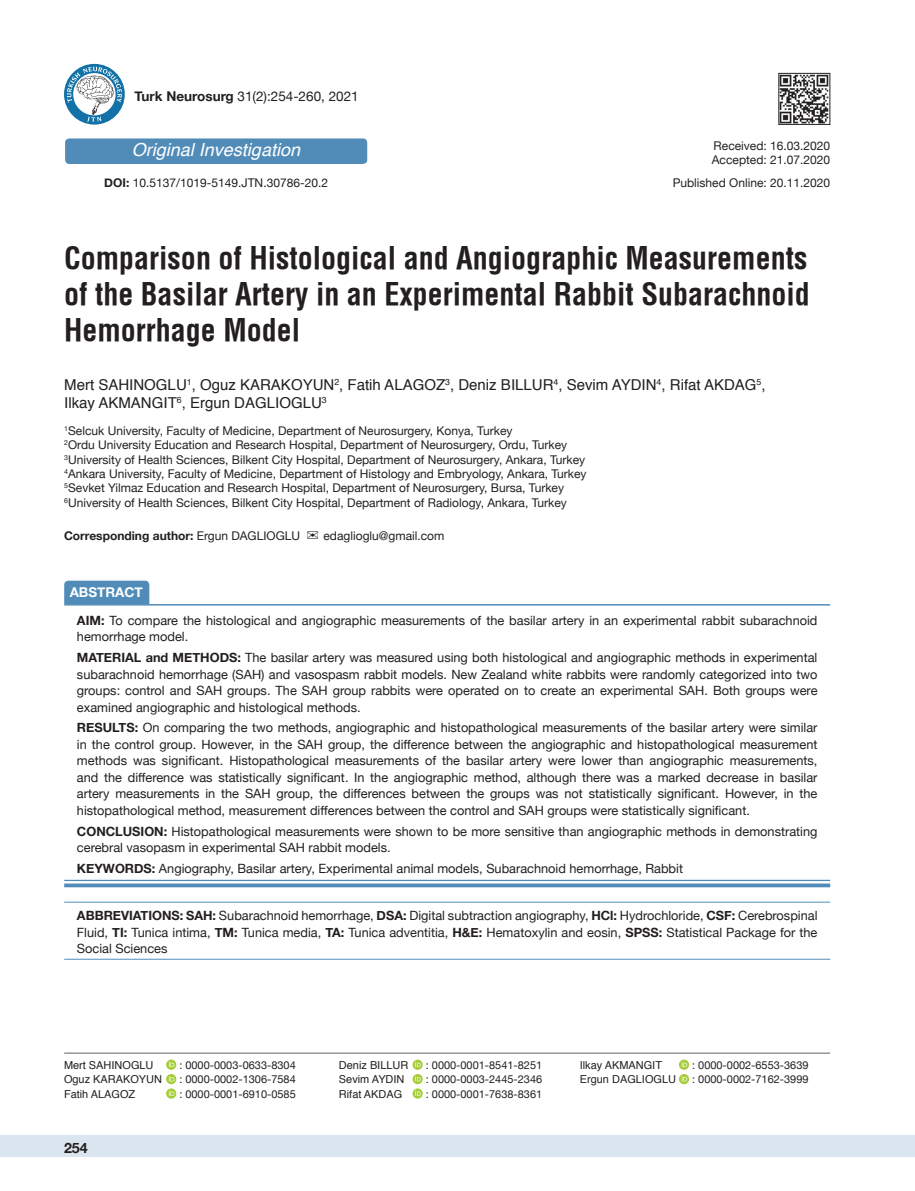
<style>
.page{position:relative;width:915px;height:1191px;background:#fff}
.page>*{position:absolute;margin:0;border:0;box-sizing:border-box;transform-origin:0 0}
.t1{font:700 30px/36px "Helvetica Condens";color:#231f20;text-align:justify}
.t2{font:italic 18px "Helvetica";color:#fff}
.t3{font:15px/18px "Helvetica";color:#231f20}
.t4{font:700 14.25px "Helvetica Neue";color:#231f20}
.t5{font:13.5px "Helvetica Neue";color:#231f20}
.t6{font:700 13.5px "Helvetica Neue";color:#fff}
.t7{font:12.75px/16.5px "Helvetica Neue";color:#231f20;text-align:justify}
.t8{font:12px/14.4px "Helvetica Neue";color:#231f20}
.t9{font:700 12px "Helvetica Neue";color:#231f20}
.t10{font:10.95px "Helvetica Neue";color:#231f20}
.t11{font:10.95px "Helvetica";color:#231f20}
.s1{font-weight:700}
.s2{font-weight:400}
</style>
<div class="page">
<div style="left:0;top:1135px;width:914px;height:22px;background:#dbe5f0"></div>
<hr style="left:64px;top:1052px;width:765px;height:1px;background:#636366">
<div style="left:64px;top:580px;width:85px;height:24px;background:#518cb9"></div>
<hr style="left:64px;top:604px;width:766px;height:1px;background:#518cb9">
<hr style="left:64px;top:879px;width:766px;height:2px;background:#518cb9">
<svg style="left:64px;top:883px;width:766px;height:4px;background:#689bc2"></svg>
<hr style="left:64px;top:901px;width:766px;height:1px;background:#518cb9">
<hr style="left:64px;top:958px;width:766px;height:1px;background:#518cb9">
<img style="left:780px;top:75px;width:47px;height:48px">
<div style="left:778px;top:73px;width:51px;height:52px;border:1px solid #231f20"></div>
<svg style="left:678px;top:1059px;width:11px;height:10px"></svg>
<svg style="left:681px;top:1061px;width:6px;height:6px"></svg>
<svg style="left:678px;top:1074px;width:11px;height:10px"></svg>
<svg style="left:681px;top:1075px;width:6px;height:6px"></svg>
<svg style="left:166px;top:1059px;width:10px;height:10px"></svg>
<svg style="left:169px;top:1061px;width:5px;height:6px"></svg>
<svg style="left:166px;top:1074px;width:10px;height:10px"></svg>
<svg style="left:169px;top:1075px;width:5px;height:6px"></svg>
<svg style="left:166px;top:1088px;width:10px;height:10px"></svg>
<svg style="left:169px;top:1090px;width:5px;height:5px"></svg>
<svg style="left:412px;top:1059px;width:10px;height:10px"></svg>
<svg style="left:415px;top:1061px;width:5px;height:6px"></svg>
<svg style="left:412px;top:1074px;width:10px;height:10px"></svg>
<svg style="left:415px;top:1075px;width:5px;height:6px"></svg>
<svg style="left:412px;top:1088px;width:10px;height:10px"></svg>
<svg style="left:415px;top:1090px;width:5px;height:5px"></svg>
<svg style="left:64px;top:64px;width:61px;height:61px"></svg>
<svg style="left:67px;top:67px;width:55px;height:55px"></svg>
<div style="left:65px;top:138px;width:302px;height:26px;background:#518cb9;border-radius:4px"></div>
<p class="t5" style="left:134px;top:86px;width:225px"><span class="s1">Turk Neurosurg</span> 31(2):254-260, 2021</p>
<h2 class="t2" style="left:132px;top:136px;width:170px">Original Investigation</h2>
<p class="t8" style="left:104px;top:177px;width:225px"><span class="s1">DOI:</span> 10.5137/1019-5149.JTN.30786-20.2</p>
<p class="t8" style="left:711px;top:139px;width:120px">Received: 16.03.2020<br>Accepted: 21.07.2020</p>
<p class="t8" style="left:672px;top:176px;width:159px">Published Online: 20.11.2020</p>
<h1 class="t1" style="left:64px;top:240px;width:747px">Comparison of Histological and Angiographic Measurements of the Basilar Artery in an Experimental Rabbit Subarachnoid Hemorrhage Model</h1>
<p class="t3" style="left:64px;top:376px;width:702px">Mert SAHINOGLU<sup>1</sup>, Oguz KARAKOYUN<sup>2</sup>, Fatih ALAGOZ<sup>3</sup>, Deniz BILLUR<sup>4</sup>, Sevim AYDIN<sup>4</sup>, Rifat AKDAG<sup>5</sup>,<br>Ilkay AKMANGIT<sup>6</sup>, Ergun DAGLIOGLU<sup>3</sup></p>
<p class="t8" style="left:64px;top:424px;width:523px"><sup>1</sup>Selcuk University, Faculty of Medicine, Department of Neurosurgery, Konya, Turkey<br><sup>2</sup>Ordu University Education and Research Hospital, Department of Neurosurgery, Ordu, Turkey <sup>3</sup>University of Health Sciences, Bilkent City Hospital, Department of Neurosurgery, Ankara, Turkey <sup>4</sup>Ankara University, Faculty of Medicine, Department of Histology and Embryology, Ankara, Turkey <sup>5</sup>Sevket Yilmaz Education and Research Hospital, Department of Neurosurgery, Bursa, Turkey <sup>6</sup>University of Health Sciences, Bilkent City Hospital, Department of Radiology, Ankara, Turkey</p>
<p class="t9" style="left:64px;top:526px;width:237px">Corresponding author: <span class="s2">Ergun DAGLIOGLU</span></p>
<p class="t8" style="left:323px;top:529px;width:122px">edaglioglu@gmail.com</p>
<p class="t6" style="left:70px;top:582px;width:75px">ABSTRACT</p>
<p class="t7" style="left:77px;top:613px;width:741px"><span class="s1">AIM:</span> To compare the histological and angiographic measurements of the basilar artery in an experimental rabbit subarachnoid hemorrhage model.</p>
<p class="t7" style="left:77px;top:650px;width:741px"><span class="s1">MATERIAL and METHODS:</span> The basilar artery was measured using both histological and angiographic methods in experimental subarachnoid hemorrhage (SAH) and vasospasm rabbit models. New Zealand white rabbits were randomly categorized into two groups: control and SAH groups. The SAH group rabbits were operated on to create an experimental SAH. Both groups were examined angiographic and histological methods.</p>
<p class="t7" style="left:77px;top:720px;width:741px"><span class="s1">RESULTS:</span> On comparing the two methods, angiographic and histopathological measurements of the basilar artery were similar in the control group. However, in the SAH group, the difference between the angiographic and histopathological measurement methods was significant. Histopathological measurements of the basilar artery were lower than angiographic measurements, and the difference was statistically significant. In the angiographic method, although there was a marked decrease in basilar artery measurements in the SAH group, the differences between the groups was not statistically significant. However, in the histopathological method, measurement differences between the control and SAH groups were statistically significant.</p>
<p class="t7" style="left:77px;top:823px;width:741px"><span class="s1">CONCLUSION:</span> Histopathological measurements were shown to be more sensitive than angiographic methods in demonstrating cerebral vasopasm in experimental SAH rabbit models.</p>
<p class="t7" style="left:77px;top:861px;width:607px"><span class="s1">KEYWORDS:</span> Angiography, Basilar artery, Experimental animal models, Subarachnoid hemorrhage, Rabbit</p>
<p class="t7" style="left:77px;top:908px;width:741px"><span class="s1">ABBREVIATIONS: SAH:</span> Subarachnoid hemorrhage, <span class="s1">DSA:</span> Digital subtraction angiography, <span class="s1">HCl:</span> Hydrochloride, <span class="s1">CSF:</span> Cerebrospinal Fluid, <span class="s1">TI:</span> Tunica intima, <span class="s1">TM:</span> Tunica media, <span class="s1">TA:</span> Tunica adventitia, <span class="s1">H&amp;E:</span> Hematoxylin and eosin, <span class="s1">SPSS:</span> Statistical Package for the Social Sciences</p>
<p class="t11" style="left:64px;top:1056px;width:91px">Mert SAHINOGLU</p>
<p class="t10" style="left:179px;top:1057px;width:118px">: 0000-0003-0633-8304</p>
<p class="t11" style="left:64px;top:1071px;width:99px">Oguz KARAKOYUN</p>
<p class="t10" style="left:179px;top:1071px;width:118px">: 0000-0002-1306-7584</p>
<p class="t11" style="left:64px;top:1085px;width:73px">Fatih ALAGOZ</p>
<p class="t10" style="left:179px;top:1086px;width:118px">: 0000-0001-6910-0585</p>
<p class="t4" style="left:64px;top:1137px;width:25px">254</p>
<p class="t11" style="left:339px;top:1056px;width:71px">Deniz BILLUR</p>
<p class="t10" style="left:425px;top:1057px;width:118px">: 0000-0001-8541-8251</p>
<p class="t11" style="left:339px;top:1071px;width:67px">Sevim AYDIN</p>
<p class="t10" style="left:425px;top:1071px;width:118px">: 0000-0003-2445-2346</p>
<p class="t11" style="left:339px;top:1085px;width:65px">Rifat AKDAG</p>
<p class="t10" style="left:425px;top:1086px;width:118px">: 0000-0001-7638-8361</p>
<p class="t11" style="left:579px;top:1056px;width:84px">Ilkay AKMANGIT</p>
<p class="t10" style="left:692px;top:1057px;width:118px">: 0000-0002-6553-3639</p>
<p class="t11" style="left:579px;top:1071px;width:98px">Ergun DAGLIOGLU</p>
<p class="t10" style="left:692px;top:1071px;width:118px">: 0000-0002-7162-3999</p>
</div>
